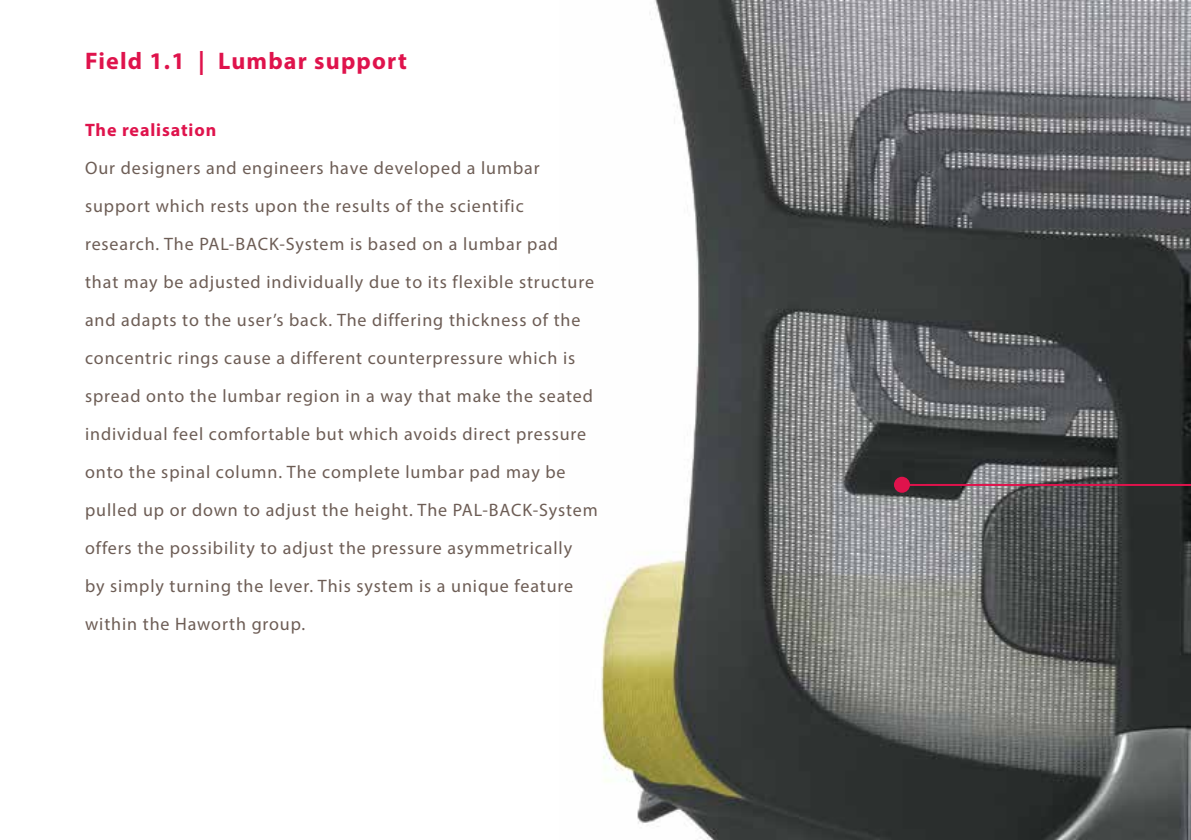
<style>
.page{position:relative;width:1191px;height:840px;background:#fff}
.page>*{position:absolute;margin:0;border:0;box-sizing:border-box;transform-origin:0 0}
.t1{font:700 24px "Myriad Pro";letter-spacing:.05em;color:#df134c}
.t2{font:18px/38px "Myriad Pro";letter-spacing:.05em;color:#6d5d55}
.t3{font:700 18px "Myriad Pro";letter-spacing:.05em;color:#df134c}
</style>
<div class="page">
<img style="left:601px;top:0;width:590px;height:839px">
<hr style="left:903px;top:483px;width:288px;height:2px;background:#df134c">
<div style="left:894px;top:476px;width:16px;height:16px;background:#df134c;border-radius:50%"></div>
<h1 class="t1" style="left:85px;top:45px;width:323px">Field 1.1 | Lumbar support</h1>
<p class="t3" style="left:85px;top:118px;width:133px">The realisation</p>
<p class="t2" style="left:85px;top:148px;width:514px">Our designers and engineers have developed a lumbar support which rests upon the results of the scientific research. The PAL-BACK-System is based on a lumbar pad<br>that may be adjusted individually due to its flexible structure and adapts to the user’s back. The differing thickness of the concentric rings cause a different counterpressure which is spread onto the lumbar region in a way that make the seated individual feel comfortable but which avoids direct pressure onto the spinal column. The complete lumbar pad may be pulled up or down to adjust the height. The PAL-BACK-System offers the possibility to adjust the pressure asymmetrically<br>by simply turning the lever. This system is a unique feature within the Haworth group.</p>
</div>
